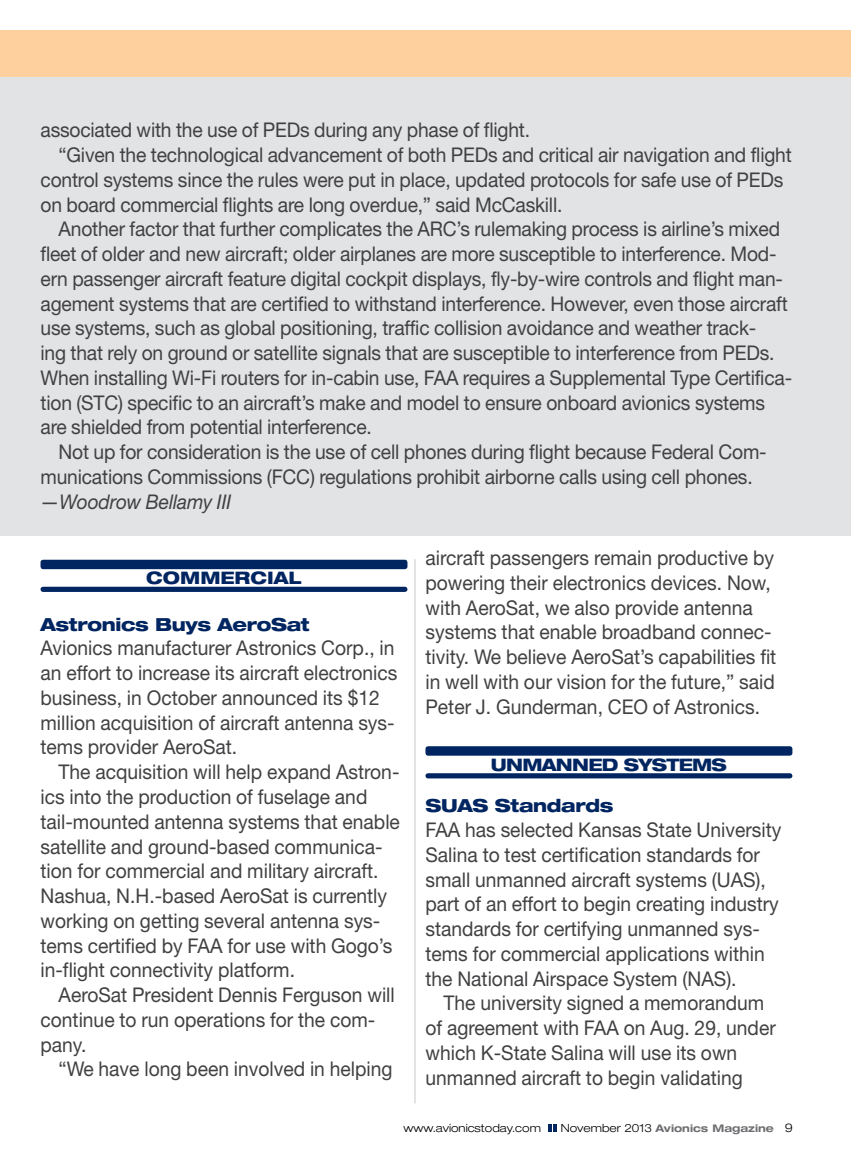
<style>
.page{position:relative;width:851px;height:1162px;background:#fff}
.page>*{position:absolute;margin:0;border:0;box-sizing:border-box;transform-origin:0 0}
.t1{font:20.25px/24.8px "Helvetica Neue LT Std";color:#414042;scale:.95 1}
.t2{font:italic 20.25px "Helvetica Neue LT Std";letter-spacing:-.01em;color:#414042;scale:.95 1}
.t3{font:800 expanded 18px "Helvetica Neue LT Std";letter-spacing:-.02em;color:#002561}
.t4{font:800 expanded 17.25px "Helvetica Neue LT Std";letter-spacing:-.04em;color:#002561}
.t5{font:800 expanded 17.25px "Helvetica Neue LT Std";color:#002561}
.t6{font:300 expanded 11.25px "Helvetica Neue LT Std";color:#000}
.t7{font:700 expanded 10.5px "Helvetica Neue LT Std";color:#6d6e71}
.s1{font-weight:300;font-size:11.25px;color:#000}
.s2{font-weight:300;font-size:12px;color:#000}
</style>
<div class="page">
<svg style="left:548px;top:1124px;width:8px;height:7px"></svg>
<hr style="left:0;top:77px;width:1px;height:1025px;background:#e2e3e4">
<div style="left:0;top:77px;width:851px;height:458px;background:#e2e3e4"></div>
<hr style="left:414px;top:559px;width:1px;height:543px;background:#c7c8ca">
<div style="left:0;top:30px;width:851px;height:47px;background:#fed09e"></div>
<div style="left:41px;top:586px;width:366px;height:5px;background:#002561;border-radius:3px"></div>
<div style="left:41px;top:559px;width:366px;height:10px;background:#002561;border-radius:3px"></div>
<div style="left:425px;top:773px;width:367px;height:5px;background:#002561;border-radius:3px"></div>
<div style="left:425px;top:746px;width:367px;height:9px;background:#002561;border-radius:3px"></div>
<p class="t1" style="left:41px;top:117px;width:517px">associated with the use of PEDs during any phase of flight.</p>
<p class="t1" style="left:59px;top:142px;width:773px">“Given the technological advancement of both PEDs and critical air navigation and flight</p>
<p class="t1" style="left:41px;top:167px;width:783px">control systems since the rules were put in place, updated protocols for safe use of PEDs</p>
<p class="t1" style="left:41px;top:191px;width:551px">on board commercial flights are long overdue,” said McCaskill.</p>
<p class="t1" style="left:59px;top:216px;width:761px">Another factor that further complicates the ARC’s rulemaking process is airline’s mixed</p>
<p class="t1" style="left:41px;top:241px;width:776px">fleet of older and new aircraft; older airplanes are more susceptible to interference. Mod-</p>
<p class="t1" style="left:41px;top:266px;width:783px">ern passenger aircraft feature digital cockpit displays, fly-by-wire controls and flight man-</p>
<p class="t1" style="left:41px;top:290px;width:788px">agement systems that are certified to withstand interference. However, even those aircraft</p>
<p class="t1" style="left:41px;top:315px;width:755px">use systems, such as global positioning, traffic collision avoidance and weather track-</p>
<p class="t1" style="left:41px;top:340px;width:774px">ing that rely on ground or satellite signals that are susceptible to interference from PEDs.</p>
<p class="t1" style="left:41px;top:365px;width:792px">When installing Wi-Fi routers for in-cabin use, FAA requires a Supplemental Type Certifica-</p>
<p class="t1" style="left:41px;top:389px;width:764px">tion (STC) specific to an aircraft’s make and model to ensure onboard avionics systems</p>
<p class="t1" style="left:41px;top:414px;width:350px">are shielded from potential interference.</p>
<p class="t1" style="left:59px;top:439px;width:747px">Not up for consideration is the use of cell phones during flight because Federal Com-</p>
<p class="t1" style="left:41px;top:464px;width:751px">munications Commissions (FCC) regulations prohibit airborne calls using cell phones.</p>
<p class="t2" style="left:41px;top:489px;width:202px">—Woodrow Bellamy III</p>
<p class="t5" style="left:146px;top:566px;width:157px">COMMERCIAL</p>
<p class="t3" style="left:41px;top:612px;width:271px">Astronics Buys AeroSat</p>
<p class="t1" style="left:41px;top:635px;width:377px">Avionics manufacturer Astronics Corp., in an effort to increase its aircraft electronics business, in October announced its $12 million acquisition of aircraft antenna sys&shy;tems provider AeroSat.</p>
<p class="t1" style="left:41px;top:759px;width:380px;text-indent:18px">The acquisition will help expand Astron&shy;ics into the production of fuselage and tail-mounted antenna systems that enable satellite and ground-based communica&shy;tion for commercial and military aircraft.<br>Nashua, N.H.-based AeroSat is currently working on getting several antenna sys&shy;tems certified by FAA for use with Gogo’s in-flight connectivity platform.</p>
<p class="t1" style="left:41px;top:981px;width:374px;text-indent:18px">AeroSat President Dennis Ferguson will continue to run operations for the com&shy;pany.</p>
<p class="t1" style="left:59px;top:1056px;width:353px">“We have long been involved in helping</p>
<p class="t1" style="left:425px;top:545px;width:371px">aircraft passengers remain productive by powering their electronics devices. Now, with AeroSat, we also provide antenna systems that enable broadband connec&shy;tivity. We believe AeroSat’s capabilities fit in well with our vision for the future,” said Peter J. Gunderman, CEO of Astronics.</p>
<p class="t4" style="left:491px;top:753px;width:237px">UNMANNED SYSTEMS</p>
<p class="t3" style="left:425px;top:794px;width:189px">SUAS Standards</p>
<p class="t1" style="left:425px;top:817px;width:376px">FAA has selected Kansas State University Salina to test certification standards for small unmanned aircraft systems (UAS), part of an effort to begin creating industry standards for certifying unmanned sys&shy;tems for commercial applications within the National Airspace System (NAS).</p>
<p class="t1" style="left:425px;top:990px;width:370px;text-indent:18px">The university signed a memorandum of agreement with FAA on Aug. 29, under which K-State Salina will use its own unmanned aircraft to begin validating</p>
<p class="t6" style="left:403px;top:1120px;width:139px">www.avionicstoday.com</p>
<p class="t7" style="left:560px;top:1120px;width:234px"><span class="s1">November 2013</span> Avionics Magazine <span class="s2">9</span></p>
</div>
